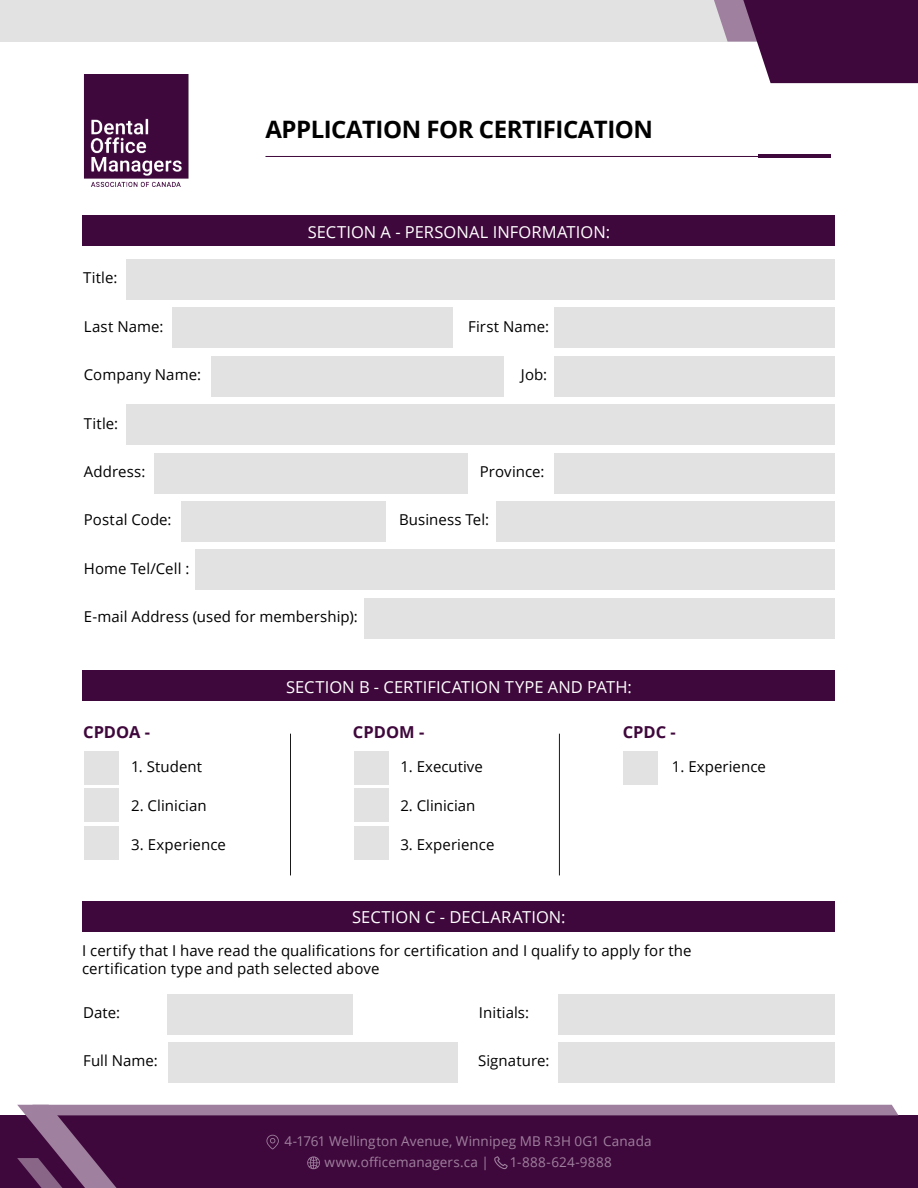
<style>
.page{position:relative;width:918px;height:1188px;background:#fff}
.page>*{position:absolute;margin:0;border:0;box-sizing:border-box;transform-origin:0 0}
.t1{font:700 24px "Open Sans";letter-spacing:-.02em;color:#000}
.t2{font:16.5px "Open Sans";letter-spacing:.005em;color:#fff}
.t3{font:700 16.5px "Open Sans";color:#3f083c}
.t4{font:15px/18px "Open Sans";letter-spacing:.005em;color:#000}
.t5{font:13.5px "Open Sans";letter-spacing:.01em;color:#9f809e}
</style>
<div class="page">
<div style="left:0;top:1115px;width:918px;height:73px;background:#3f083c"></div>
<img style="left:83px;top:74px;width:106px;height:113px">
<div style="left:83px;top:216px;width:752px;height:30px;background:#3f083c"></div>
<div style="left:126px;top:259px;width:709px;height:41px;background:#e2e2e2"></div>
<div style="left:172px;top:308px;width:281px;height:40px;background:#e2e2e2"></div>
<div style="left:554px;top:308px;width:281px;height:40px;background:#e2e2e2"></div>
<div style="left:211px;top:356px;width:293px;height:40px;background:#e2e2e2"></div>
<div style="left:554px;top:356px;width:281px;height:40px;background:#e2e2e2"></div>
<div style="left:154px;top:453px;width:314px;height:40px;background:#e2e2e2"></div>
<div style="left:554px;top:453px;width:281px;height:40px;background:#e2e2e2"></div>
<div style="left:181px;top:501px;width:205px;height:41px;background:#e2e2e2"></div>
<div style="left:496px;top:501px;width:339px;height:41px;background:#e2e2e2"></div>
<div style="left:195px;top:550px;width:640px;height:40px;background:#e2e2e2"></div>
<div style="left:364px;top:598px;width:471px;height:41px;background:#e2e2e2"></div>
<div style="left:126px;top:405px;width:709px;height:40px;background:#e2e2e2"></div>
<div style="left:83px;top:670px;width:752px;height:30px;background:#3f083c"></div>
<div style="left:84px;top:751px;width:35px;height:34px;background:#e2e2e2"></div>
<div style="left:84px;top:788px;width:35px;height:34px;background:#e2e2e2"></div>
<div style="left:84px;top:826px;width:35px;height:33px;background:#e2e2e2"></div>
<hr style="left:290px;top:734px;width:1px;height:141px;background:#000">
<hr style="left:559px;top:734px;width:1px;height:141px;background:#000">
<div style="left:83px;top:901px;width:752px;height:31px;background:#3f083c"></div>
<div style="left:168px;top:994px;width:185px;height:40px;background:#e2e2e2"></div>
<div style="left:168px;top:1042px;width:290px;height:40px;background:#e2e2e2"></div>
<div style="left:558px;top:1042px;width:277px;height:40px;background:#e2e2e2"></div>
<div style="left:558px;top:994px;width:277px;height:40px;background:#e2e2e2"></div>
<div style="left:0;top:0;width:918px;height:42px;background:#e2e2e2"></div>
<svg style="left:714px;top:0;width:204px;height:83px;background:#61335e"></svg>
<hr style="left:265px;top:156px;width:566px;height:1px;background:#3f083c">
<hr style="left:758px;top:154px;width:73px;height:4px;background:#3f083c">
<svg style="left:17px;top:1105px;width:881px;height:83px"></svg>
<div style="left:354px;top:751px;width:35px;height:34px;background:#e2e2e2"></div>
<div style="left:354px;top:788px;width:35px;height:34px;background:#e2e2e2"></div>
<div style="left:354px;top:826px;width:35px;height:33px;background:#e2e2e2"></div>
<div style="left:624px;top:751px;width:34px;height:34px;background:#e2e2e2"></div>
<h1 class="t1" style="left:265px;top:112px;width:389px">APPLICATION FOR CERTIFICATION</h1>
<p class="t2" style="left:308px;top:220px;width:304px">SECTION A - PERSONAL INFORMATION:</p>
<p class="t4" style="left:83px;top:269px;width:36px">Title:</p>
<p class="t4" style="left:84px;top:317px;width:81px">Last Name:</p>
<p class="t4" style="left:468px;top:317px;width:83px">First Name:</p>
<p class="t4" style="left:84px;top:365px;width:119px">Company Name:</p>
<p class="t4" style="left:521px;top:365px;width:28px">Job:</p>
<p class="t4" style="left:84px;top:414px;width:36px">Title:</p>
<p class="t4" style="left:84px;top:462px;width:63px">Address:</p>
<p class="t4" style="left:480px;top:462px;width:66px">Province:</p>
<p class="t4" style="left:84px;top:511px;width:89px">Postal Code:</p>
<p class="t4" style="left:399px;top:511px;width:92px">Business Tel:</p>
<p class="t4" style="left:84px;top:559px;width:107px">Home Tel/Cell :</p>
<p class="t4" style="left:84px;top:607px;width:275px">E-mail Address (used for membership):</p>
<p class="t3" style="left:83px;top:721px;width:69px">CPDOA -</p>
<p class="t4" style="left:131px;top:757px;width:73px">1. Student</p>
<p class="t4" style="left:131px;top:796px;width:77px">2. Clinician</p>
<p class="t4" style="left:131px;top:835px;width:96px">3. Experience</p>
<p class="t2" style="left:286px;top:675px;width:347px">SECTION B - CERTIFICATION TYPE AND PATH:</p>
<p class="t3" style="left:353px;top:721px;width:73px">CPDOM -</p>
<p class="t4" style="left:400px;top:757px;width:84px">1. Executive</p>
<p class="t4" style="left:400px;top:796px;width:77px">2. Clinician</p>
<p class="t4" style="left:400px;top:835px;width:96px">3. Experience</p>
<p class="t2" style="left:352px;top:905px;width:215px">SECTION C - DECLARATION:</p>
<p class="t3" style="left:623px;top:721px;width:55px">CPDC -</p>
<p class="t4" style="left:672px;top:757px;width:96px">1. Experience</p>
<p class="t4" style="left:82px;top:941px;width:611px">I certify that I have read the qualifications for certification and I qualify to apply for the certification type and path selected above</p>
<p class="t4" style="left:479px;top:1003px;width:52px">Initials:</p>
<p class="t4" style="left:83px;top:1003px;width:39px">Date:</p>
<p class="t4" style="left:83px;top:1051px;width:76px">Full Name:</p>
<p class="t4" style="left:478px;top:1051px;width:73px">Signature:</p>
<p class="t5" style="left:284px;top:1132px;width:369px">4-1761 Wellington Avenue, Winnipeg MB R3H 0G1 Canada</p>
<p class="t5" style="left:324px;top:1153px;width:166px">www.officemanagers.ca |</p>
<p class="t5" style="left:510px;top:1153px;width:103px">1-888-624-9888</p>
</div>
